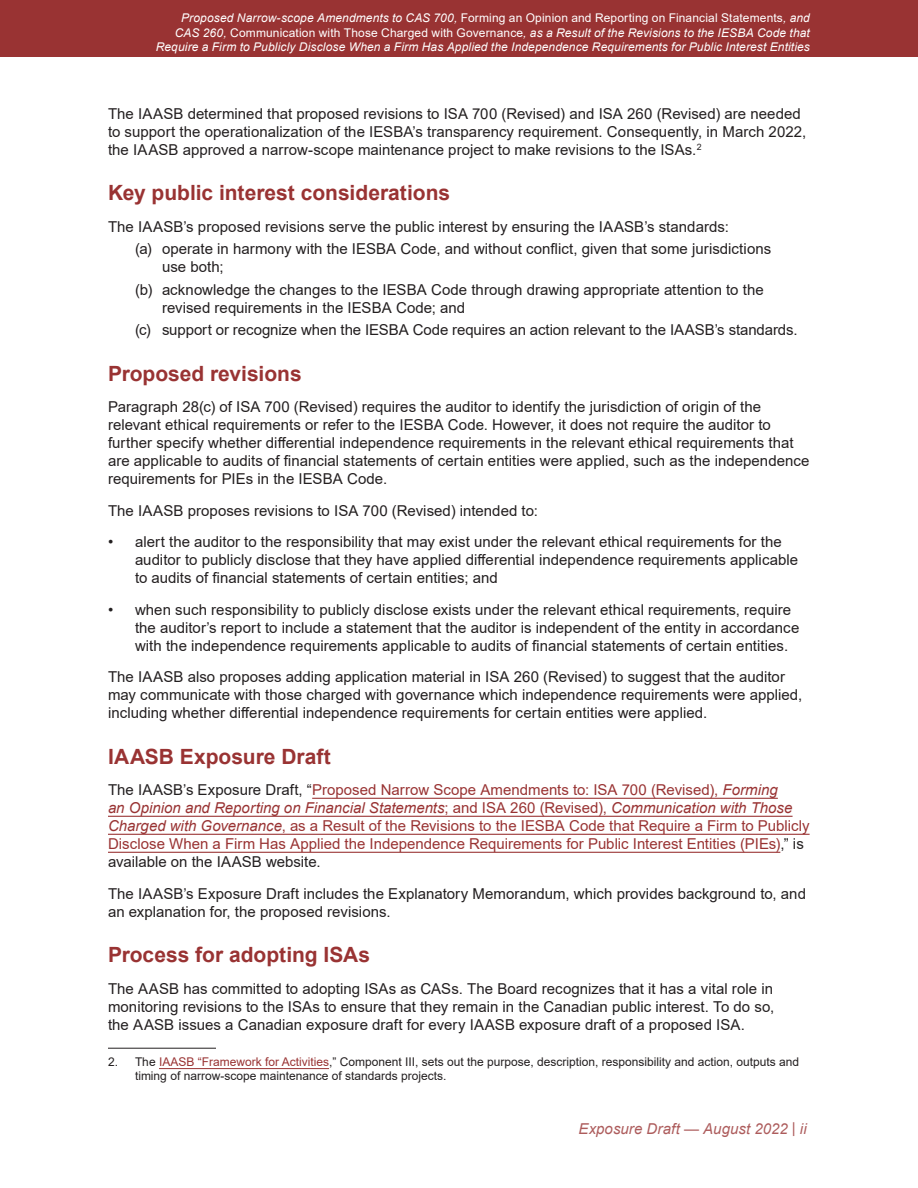
<style>
.page{position:relative;width:918px;height:1188px;background:#fff}
.page>*{position:absolute;margin:0;border:0;box-sizing:border-box;transform-origin:0 0}
.t1{font:700 21px "Arial";color:#933}
.t2{font:15px/18px "Arial";letter-spacing:.005em;color:#231f20}
.t3{font:15px/18px "Arial";color:#933}
.t4{font:italic 15px "Arial";letter-spacing:.005em;color:#ad5c5c}
.t5{font:italic 12px/14.4px "Arial";letter-spacing:.01em;color:#fff;text-align:right}
.t6{font:12px/14.4px "Arial";color:#231f20}
.s1{font-style:normal}
.s2{color:#231f20}
.s3{font-style:italic}
.s4{color:#933}
</style>
<div class="page">
<div style="left:0;top:0;width:918px;height:57px;background:#933"></div>
<hr style="left:312px;top:798px;width:466px;height:1px;background:#933">
<hr style="left:108px;top:816px;width:685px;height:1px;background:#933">
<hr style="left:108px;top:834px;width:702px;height:1px;background:#933">
<hr style="left:108px;top:852px;width:672px;height:1px;background:#933">
<hr style="left:108px;top:1048px;width:108px;height:1px;background:#231f20">
<hr style="left:159px;top:1068px;width:170px;height:1px;background:#933">
<p class="t5" style="left:156px;top:11px;width:656px">Proposed Narrow-scope Amendments to CAS 700, <span class="s1">Forming an Opinion and Reporting on Financial Statements</span>, and<br>CAS 260, <span class="s1">Communication with Those Charged with Governance</span>, as a Result of the Revisions to the IESBA Code that<br>Require a Firm to Publicly Disclose When a Firm Has Applied the Independence Requirements for Public Interest Entities</p>
<p class="t2" style="left:108px;top:105px;width:700px">The IAASB determined that proposed revisions to ISA 700 (Revised) and ISA 260 (Revised) are needed to support the operationalization of the IESBA’s transparency requirement. Consequently, in March 2022, the IAASB approved a narrow-scope maintenance project to make revisions to the ISAs.<sup>2</sup></p>
<h3 class="t1" style="left:108px;top:178px;width:344px">Key public interest considerations</h3>
<p class="t2" style="left:108px;top:218px;width:622px">The IAASB’s proposed revisions serve the public interest by ensuring the IAASB’s standards:</p>
<p class="t2" style="left:162px;top:240px;width:611px;text-indent:-27px">(a) operate in harmony with the IESBA Code, and without conflict, given that some jurisdictions use both;</p>
<p class="t2" style="left:162px;top:281px;width:603px;text-indent:-27px">(b) acknowledge the changes to the IESBA Code through drawing appropriate attention to the revised requirements in the IESBA Code; and</p>
<p class="t2" style="left:135px;top:321px;width:664px">(c) support or recognize when the IESBA Code requires an action relevant to the IAASB’s standards.</p>
<h3 class="t1" style="left:108px;top:359px;width:195px">Proposed revisions</h3>
<p class="t2" style="left:108px;top:398px;width:703px">Paragraph 28(c) of ISA 700 (Revised) requires the auditor to identify the jurisdiction of origin of the relevant ethical requirements or refer to the IESBA Code. However, it does not require the auditor to further specify whether differential independence requirements in the relevant ethical requirements that are applicable to audits of financial statements of certain entities were applied, such as the independence requirements for PIEs in the IESBA Code.</p>
<p class="t2" style="left:108px;top:501px;width:431px">The IAASB proposes revisions to ISA 700 (Revised) intended to:</p>
<p class="t2" style="left:135px;top:533px;width:665px;text-indent:-27px">• alert the auditor to the responsibility that may exist under the relevant ethical requirements for the auditor to publicly disclose that they have applied differential independence requirements applicable to audits of financial statements of certain entities; and</p>
<p class="t2" style="left:135px;top:600px;width:666px;text-indent:-27px">• when such responsibility to publicly disclose exists under the relevant ethical requirements, require the auditor’s report to include a statement that the auditor is independent of the entity in accordance with the independence requirements applicable to audits of financial statements of certain entities.</p>
<p class="t2" style="left:108px;top:668px;width:696px">The IAASB also proposes adding application material in ISA 260 (Revised) to suggest that the auditor may communicate with those charged with governance which independence requirements were applied, including whether differential independence requirements for certain entities were applied.</p>
<h3 class="t1" style="left:108px;top:742px;width:224px">IAASB Exposure Draft</h3>
<p class="t3" style="left:108px;top:781px;width:703px"><span class="s2">The IAASB’s Exposure Draft, “</span>Proposed Narrow Scope Amendments to: ISA 700 (Revised), <span class="s3">Forming<br>an Opinion and Reporting on Financial Statements</span>; and ISA 260 (Revised), <span class="s3">Communication with Those Charged with Governance</span>, as a Result of the Revisions to the IESBA Code that Require a Firm to Publicly Disclose When a Firm Has Applied the Independence Requirements for Public Interest Entities (PIEs)<span class="s2">,” is available on the IAASB website.</span></p>
<p class="t2" style="left:108px;top:884px;width:700px">The IAASB’s Exposure Draft includes the Explanatory Memorandum, which provides background to, and an explanation for, the proposed revisions.</p>
<h3 class="t1" style="left:108px;top:940px;width:264px">Process for adopting ISAs</h3>
<p class="t2" style="left:108px;top:979px;width:668px;text-align:justify">The AASB has committed to adopting ISAs as CASs. The Board recognizes that it has a vital role in monitoring revisions to the ISAs to ensure that they remain in the Canadian public interest. To do so, the AASB issues a Canadian exposure draft for every IAASB exposure draft of a proposed ISA.</p>
<p class="t6" style="left:135px;top:1054px;width:666px;text-indent:-27px">2. The <span class="s4">IAASB “Framework for Activities</span>,” Component III, sets out the purpose, description, responsibility and action, outputs and timing of narrow-scope maintenance of standards projects.</p>
<p class="t4" style="left:579px;top:1119px;width:230px">Exposure Draft — August 2022 | ii</p>
</div>
